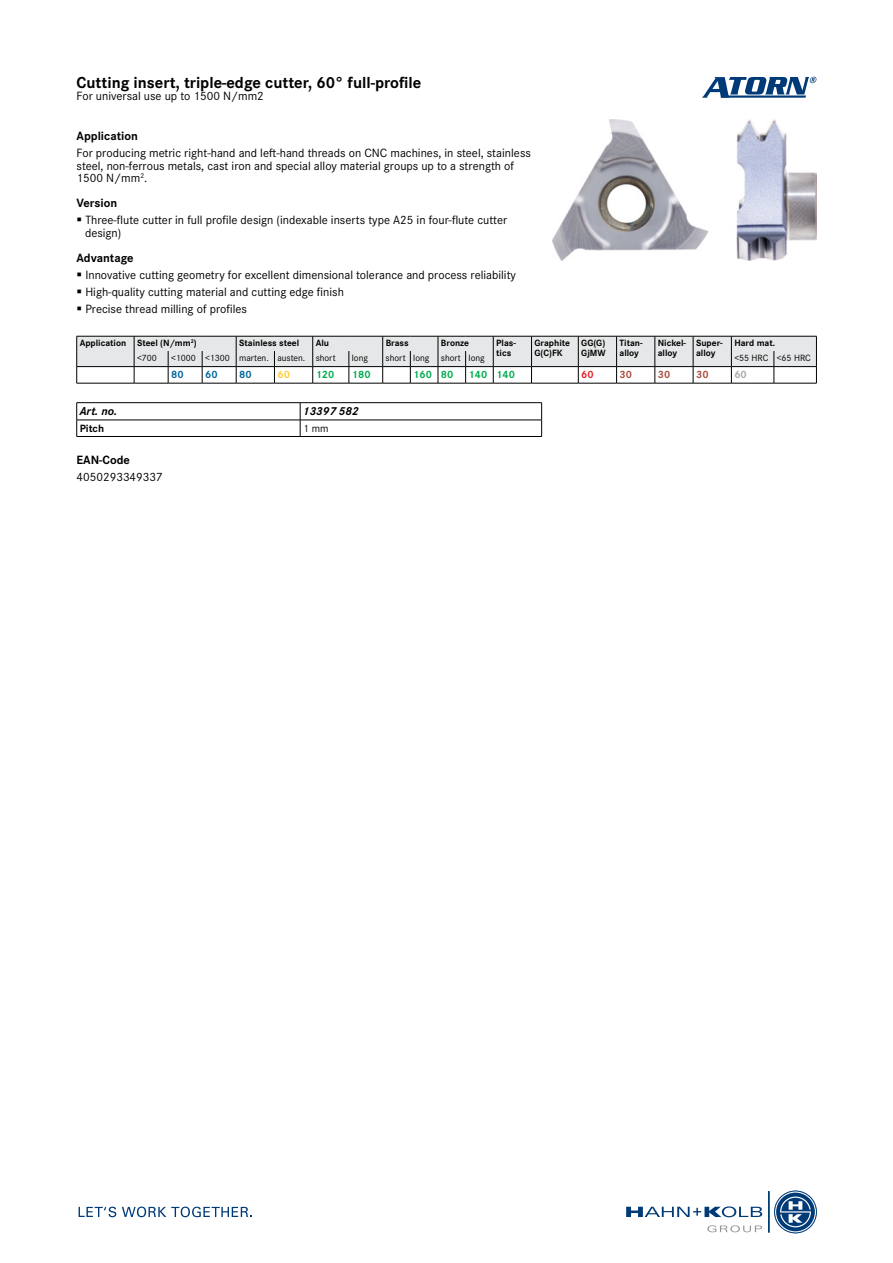
<style>
.page{position:relative;width:893px;height:1263px;background:#fff}
.page>*{position:absolute;margin:0;border:0;box-sizing:border-box;transform-origin:0 0}
.t1{font:700 16.5px "Corporate S Pro";color:#000}
.t2{font:12.45px/12.5px "Corporate S Pro";color:#000}
.t3{font:700 12.45px "Corporate S Pro";color:#000}
.t4{font:12.45px "Corporate S";color:#000}
.t5{font:italic 700 12px "Corporate S Pro";color:#000}
.t6{font:700 10.95px "Corporate S Pro";color:#00ab4e}
.t7{font:700 10.95px "Corporate S Pro";color:#00669b}
.t8{font:700 10.95px "Corporate S Pro";color:#aa4e3d}
.t9{font:700 10.95px "Corporate S Pro";color:#000}
.t10{font:10.95px "Corporate S Pro";color:#000}
.t11{font:700 10.95px "Corporate S Pro";color:#ffcc31}
.t12{font:700 10.95px "Corporate S Pro";color:#ed1d24}
.t13{font:700 10.95px "Corporate S Pro";color:#a7a9ac}
.t14{font:700 9.45px/9.4px "Corporate S Pro";color:#000}
.t15{font:9.45px "Corporate S Pro";color:#000}
</style>
<div class="page">
<img style="left:553px;top:119px;width:263px;height:142px">
<svg style="left:702px;top:77px;width:114px;height:21px"></svg>
<svg style="left:626px;top:1206px;width:136px;height:11px"></svg>
<hr style="left:768px;top:1191px;width:1px;height:41px;background:#003b78">
<svg style="left:775px;top:1191px;width:41px;height:42px"></svg>
<div style="left:774px;top:1191px;width:42px;height:42px;border:2px solid #fff;border-radius:50%"></div>
<div style="left:774px;top:1191px;width:42px;height:42px;border:1px solid #003b78;border-radius:50%"></div>
<svg style="left:707px;top:1225px;width:55px;height:7px"></svg>
<svg style="left:79px;top:1207px;width:37px;height:10px"></svg>
<svg style="left:122px;top:1206px;width:130px;height:11px"></svg>
<svg style="left:76px;top:336px;width:741px;height:48px"></svg>
<hr style="left:774px;top:383px;width:43px;height:1px;background:#000">
<hr style="left:77px;top:402px;width:223px;height:1px;background:#000">
<hr style="left:300px;top:402px;width:242px;height:1px;background:#000">
<hr style="left:77px;top:420px;width:223px;height:1px;background:#000">
<svg style="left:76px;top:403px;width:1px;height:33px"></svg>
<hr style="left:77px;top:436px;width:223px;height:1px;background:#000">
<hr style="left:300px;top:420px;width:242px;height:1px;background:#000">
<svg style="left:300px;top:403px;width:1px;height:33px"></svg>
<svg style="left:541px;top:403px;width:1px;height:33px"></svg>
<hr style="left:300px;top:436px;width:242px;height:1px;background:#000">
<h1 class="t1" style="left:77px;top:69px;width:346px">Cutting insert, triple-edge cutter, 60° full-profile</h1>
<p class="t4" style="left:77px;top:87px;width:189px">For universal use up to 1500 N/mm2</p>
<p class="t3" style="left:77px;top:126px;width:63px">Application</p>
<p class="t2" style="left:77px;top:146px;width:456px">For producing metric right-hand and left-hand threads on CNC machines, in steel, stainless steel, non-ferrous metals, cast iron and special alloy material groups up to a strength of<br>1500 N/mm<sup>2</sup>.</p>
<p class="t3" style="left:77px;top:193px;width:42px">Version</p>
<p class="t2" style="left:85px;top:213px;width:424px">Three-flute cutter in full profile design (indexable inserts type A25 in four-flute cutter design)</p>
<p class="t3" style="left:77px;top:248px;width:59px">Advantage</p>
<p class="t2" style="left:85px;top:265px;width:432px;line-height:16.8px">Innovative cutting geometry for excellent dimensional tolerance and process reliability<br>High-quality cutting material and cutting edge finish<br>Precise thread milling of profiles</p>
<p class="t14" style="left:80px;top:337px;width:119px">Application Steel (N/mm<sup>2</sup>)</p>
<p class="t14" style="left:239px;top:337px;width:62px">Stainless steel</p>
<p class="t14" style="left:316px;top:337px;width:15px">Alu</p>
<p class="t14" style="left:386px;top:337px;width:25px">Brass</p>
<p class="t14" style="left:441px;top:337px;width:30px">Bronze</p>
<p class="t14" style="left:496px;top:337px;width:21px">Plas&shy;tics</p>
<p class="t14" style="left:534px;top:337px;width:37px">Graphite<br>G(C)FK</p>
<p class="t14" style="left:581px;top:337px;width:26px">GG(G)<br>GjMW</p>
<p class="t14" style="left:619px;top:337px;width:25px">Titan&shy;alloy</p>
<p class="t14" style="left:658px;top:337px;width:30px">Nickel&shy;alloy</p>
<p class="t14" style="left:696px;top:337px;width:28px">Super&shy;alloy</p>
<p class="t14" style="left:734px;top:337px;width:42px">Hard mat.</p>
<p class="t15" style="left:137px;top:351px;width:21px">&lt;700</p>
<p class="t15" style="left:171px;top:351px;width:166px">&lt;1000 &lt;1300 marten. austen. short</p>
<p class="t15" style="left:352px;top:351px;width:18px">long</p>
<p class="t15" style="left:386px;top:351px;width:101px">short long short long</p>
<p class="t15" style="left:734px;top:351px;width:78px">&lt;55 HRC &lt;65 HRC</p>
<p class="t7" style="left:171px;top:366px;width:14px">80</p>
<p class="t7" style="left:205px;top:366px;width:14px">60</p>
<p class="t7" style="left:239px;top:366px;width:14px">80</p>
<p class="t11" style="left:277px;top:366px;width:14px">60</p>
<p class="t6" style="left:316px;top:366px;width:20px">120</p>
<p class="t6" style="left:352px;top:366px;width:20px">180</p>
<p class="t6" style="left:413px;top:366px;width:42px">160 80</p>
<p class="t6" style="left:469px;top:366px;width:48px">140 140</p>
<p class="t12" style="left:581px;top:366px;width:14px">60</p>
<p class="t8" style="left:620px;top:366px;width:14px">30</p>
<p class="t8" style="left:658px;top:366px;width:14px">30</p>
<p class="t8" style="left:696px;top:366px;width:14px">30</p>
<p class="t13" style="left:734px;top:366px;width:14px">60</p>
<p class="t5" style="left:80px;top:402px;width:39px">Art. no.</p>
<p class="t5" style="left:303px;top:402px;width:57px">13397 582</p>
<p class="t9" style="left:80px;top:419px;width:26px">Pitch</p>
<p class="t10" style="left:303px;top:420px;width:27px">1 mm</p>
<p class="t3" style="left:77px;top:450px;width:55px">EAN-Code</p>
<p class="t2" style="left:77px;top:470px;width:88px">4050293349337</p>
</div>
